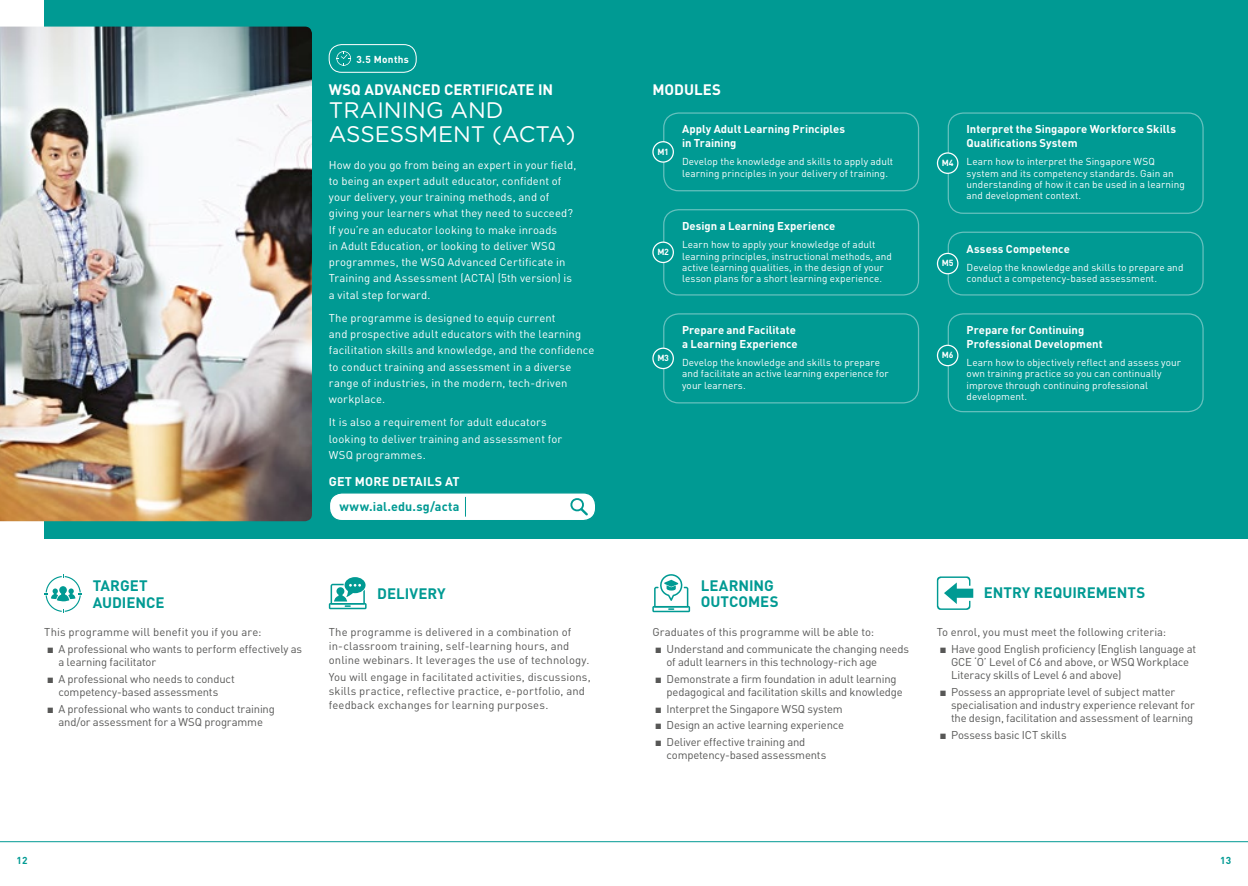
<style>
.page{position:relative;width:1248px;height:886px;background:#fff}
.page>*{position:absolute;margin:0;border:0;box-sizing:border-box;transform-origin:0 0}
.t1{font:22.5px/23.8px "Gotham Rounded";color:#fff}
.t2{font:700 15px/16.2px "DIN Pro";color:#009a93}
.t3{font:700 15px "DIN Pro";color:#fff}
.t4{font:700 12.5px "DIN Pro";letter-spacing:.015em;color:#009a93}
.t5{font:700 12.5px "DIN Pro";letter-spacing:.005em;color:#fff}
.t6{font:11.25px/13.1px "DIN Pro";letter-spacing:-.01em;color:#575756}
.t7{font:11.25px/16.2px "DIN Pro";letter-spacing:.01em;color:#fff}
.t8{font:11.25px/13.8px "DIN Pro";letter-spacing:.01em;color:#575756}
.t9{font:700 11.25px/13.5px "DIN Pro";letter-spacing:.005em;color:#fff}
.t10{font:11.25px "DIN Pro";letter-spacing:.015em;color:#575756}
.t11{font:10px/11.2px "DIN Pro";letter-spacing:.005em;color:#fff}
.t12{font:700 10px "DIN Pro";letter-spacing:.03em;color:#fff}
.t13{font:700 10px "DIN Pro";color:#009a93}
.t14{font:700 8.75px "DIN Pro";letter-spacing:-.03em;color:#fff}
.s1{font-family:"Courier New";font-size:8.75px}
</style>
<div class="page">
<div style="left:44px;top:0;width:1203px;height:539px;background:#009a93"></div>
<img style="left:0;top:27px;width:312px;height:494px">
<svg style="left:652px;top:574px;width:38px;height:38px"></svg>
<svg style="left:329px;top:577px;width:37px;height:32px"></svg>
<svg style="left:936px;top:576px;width:37px;height:34px"></svg>
<svg style="left:44px;top:574px;width:38px;height:39px"></svg>
<div style="left:329px;top:493px;width:266px;height:28px;background:#fff;border-radius:13px"></div>
<div style="left:329px;top:492px;width:267px;height:29px;border:1px solid #009a93;border-radius:13px"></div>
<svg style="left:465px;top:497px;width:1px;height:20px"></svg>
<svg style="left:570px;top:498px;width:18px;height:17px"></svg>
<div style="left:329px;top:44px;width:87px;height:29px;border:1px solid #fff;border-radius:13px"></div>
<svg style="left:336px;top:51px;width:15px;height:15px"></svg>
<div style="left:663px;top:112px;width:256px;height:79px;border:1px solid #66c1be;border-radius:15px"></div>
<div style="left:653px;top:142px;width:20px;height:20px;background:#009a93;border-radius:50%"></div>
<div style="left:652px;top:141px;width:22px;height:22px;border:1px solid #fff;border-radius:50%"></div>
<div style="left:663px;top:209px;width:256px;height:87px;border:1px solid #66c1be;border-radius:15px"></div>
<div style="left:653px;top:242px;width:20px;height:20px;background:#009a93;border-radius:50%"></div>
<div style="left:652px;top:241px;width:22px;height:22px;border:1px solid #fff;border-radius:50%"></div>
<div style="left:663px;top:313px;width:256px;height:90px;border:1px solid #66c1be;border-radius:15px"></div>
<div style="left:653px;top:348px;width:20px;height:20px;background:#009a93;border-radius:50%"></div>
<div style="left:652px;top:348px;width:22px;height:21px;border:1px solid #fff;border-radius:50%"></div>
<div style="left:947px;top:313px;width:256px;height:99px;border:1px solid #66c1be;border-radius:15px"></div>
<div style="left:937px;top:345px;width:20px;height:21px;background:#009a93;border-radius:50%"></div>
<div style="left:936px;top:345px;width:22px;height:21px;border:1px solid #fff;border-radius:50%"></div>
<div style="left:947px;top:112px;width:256px;height:102px;border:1px solid #66c1be;border-radius:15px"></div>
<div style="left:937px;top:153px;width:20px;height:20px;background:#009a93;border-radius:50%"></div>
<div style="left:936px;top:152px;width:22px;height:22px;border:1px solid #fff;border-radius:50%"></div>
<div style="left:947px;top:232px;width:256px;height:64px;border:1px solid #66c1be;border-radius:15px"></div>
<div style="left:937px;top:253px;width:20px;height:21px;background:#009a93;border-radius:50%"></div>
<div style="left:936px;top:253px;width:22px;height:21px;border:1px solid #fff;border-radius:50%"></div>
<hr style="left:0;top:841px;width:1247px;height:1px;background:#009a93">
<h2 class="t2" style="left:93px;top:576px;width:73px">TARGET<br>AUDIENCE</h2>
<p class="t10" style="left:44px;top:623px;width:219px">This programme will benefit you if you are:</p>
<p class="t6" style="left:58px;top:641px;width:245px;text-indent:-11px"><span class="s1">■</span> A professional who wants to perform effectively as a learning facilitator</p>
<p class="t6" style="left:48px;top:671px;width:188px;text-align:center"><span class="s1">■</span> A professional who needs to conduct competency-based assessments</p>
<p class="t6" style="left:48px;top:701px;width:228px;text-align:center"><span class="s1">■</span> A professional who wants to conduct training and/or assessment for a WSQ programme</p>
<p class="t12" style="left:356px;top:51px;width:54px">3.5 Months</p>
<h2 class="t3" style="left:329px;top:77px;width:226px">WSQ ADVANCED CERTIFICATE IN</h2>
<h1 class="t1" style="left:329px;top:98px;width:248px">TRAINING AND<br>ASSESSMENT (ACTA)</h1>
<p class="t7" style="left:329px;top:155px;width:249px">How do you go from being an expert in your field, to being an expert adult educator, confident of your delivery, your training methods, and of giving your learners what they need to succeed?<br>If you’re an educator looking to make inroads<br>in Adult Education, or looking to deliver WSQ programmes, the WSQ Advanced Certificate in Training and Assessment (ACTA) (5th version) is a vital step forward.</p>
<p class="t7" style="left:329px;top:309px;width:267px">The programme is designed to equip current<br>and prospective adult educators with the learning facilitation skills and knowledge, and the confidence to conduct training and assessment in a diverse range of industries, in the modern, tech-driven workplace.</p>
<p class="t7" style="left:329px;top:413px;width:235px">It is also a requirement for adult educators looking to deliver training and assessment for<br>WSQ programmes.</p>
<p class="t5" style="left:329px;top:471px;width:132px">GET MORE DETAILS AT</p>
<p class="t4" style="left:339px;top:496px;width:121px">www.ial.edu.sg/acta</p>
<h2 class="t2" style="left:377px;top:583px;width:70px">DELIVERY</h2>
<p class="t8" style="left:329px;top:624px;width:262px">The programme is delivered in a combination of in-classroom training, self-learning hours, and online webinars. It leverages the use of technology.</p>
<p class="t8" style="left:329px;top:669px;width:263px">You will engage in facilitated activities, discussions, skills practice, reflective practice, e-portfolio, and feedback exchanges for learning purposes.</p>
<h2 class="t3" style="left:652px;top:77px;width:70px">MODULES</h2>
<p class="t14" style="left:657px;top:144px;width:13px">M1</p>
<p class="t9" style="left:682px;top:121px;width:165px">Apply Adult Learning Principles in Training</p>
<p class="t11" style="left:682px;top:155px;width:213px">Develop the knowledge and skills to apply adult learning principles in your delivery of training.</p>
<p class="t14" style="left:657px;top:245px;width:13px">M2</p>
<p class="t9" style="left:682px;top:218px;width:155px">Design a Learning Experience</p>
<p class="t11" style="left:682px;top:238px;width:211px">Learn how to apply your knowledge of adult learning principles, instructional methods, and active learning qualities, in the design of your lesson plans for a short learning experience.</p>
<p class="t14" style="left:657px;top:351px;width:13px">M3</p>
<p class="t9" style="left:682px;top:322px;width:117px">Prepare and Facilitate a Learning Experience</p>
<p class="t11" style="left:682px;top:356px;width:208px">Develop the knowledge and skills to prepare and facilitate an active learning experience for your learners.</p>
<p class="t14" style="left:941px;top:156px;width:13px">M4</p>
<p class="t9" style="left:966px;top:121px;width:211px">Interpret the Singapore Workforce Skills<br>Qualifications System</p>
<p class="t11" style="left:966px;top:155px;width:220px">Learn how to interpret the Singapore WSQ system and its competency standards. Gain an understanding of how it can be used in a learning and development context.</p>
<p class="t14" style="left:941px;top:256px;width:13px">M5</p>
<p class="t9" style="left:966px;top:240px;width:105px">Assess Competence</p>
<p class="t11" style="left:966px;top:261px;width:218px">Develop the knowledge and skills to prepare and conduct a competency-based assessment.</p>
<p class="t14" style="left:941px;top:348px;width:13px">M6</p>
<p class="t9" style="left:966px;top:322px;width:138px">Prepare for Continuing<br>Professional Development</p>
<p class="t11" style="left:966px;top:356px;width:216px">Learn how to objectively reflect and assess your own training practice so you can continually improve through continuing professional development.</p>
<h2 class="t2" style="left:700px;top:575px;width:79px">LEARNING<br>OUTCOMES</h2>
<p class="t6" style="left:652px;top:625px;width:223px">Graduates of this programme will be able to:</p>
<p class="t6" style="left:666px;top:641px;width:244px;text-indent:-11px"><span class="s1">■</span> Understand and communicate the changing needs of adult learners in this technology-rich age</p>
<p class="t6" style="left:666px;top:671px;width:238px;text-indent:-11px"><span class="s1">■</span> Demonstrate a firm foundation in adult learning pedagogical and facilitation skills and knowledge</p>
<p class="t6" style="left:656px;top:701px;width:188px"><span class="s1">■</span> Interpret the Singapore WSQ system</p>
<p class="t6" style="left:656px;top:718px;width:190px"><span class="s1">■</span> Design an active learning experience</p>
<p class="t6" style="left:666px;top:734px;width:161px;text-indent:-11px"><span class="s1">■</span> Deliver effective training and competency-based assessments</p>
<h2 class="t2" style="left:983px;top:583px;width:163px">ENTRY REQUIREMENTS</h2>
<p class="t6" style="left:936px;top:625px;width:231px">To enrol, you must meet the following criteria:</p>
<p class="t6" style="left:950px;top:641px;width:246px;text-indent:-11px"><span class="s1">■</span> Have good English proficiency (English language at<br>GCE ‘O’ Level of C6 and above, or WSQ Workplace<br>Literacy skills of Level 6 and above)</p>
<p class="t6" style="left:950px;top:684px;width:245px;text-indent:-11px"><span class="s1">■</span> Possess an appropriate level of subject matter specialisation and industry experience relevant for the design, facilitation and assessment of learning</p>
<p class="t6" style="left:940px;top:727px;width:128px"><span class="s1">■</span> Possess basic ICT skills</p>
<p class="t13" style="left:17px;top:851px;width:13px">12</p>
<p class="t13" style="left:1220px;top:851px;width:13px">13</p>
</div>
